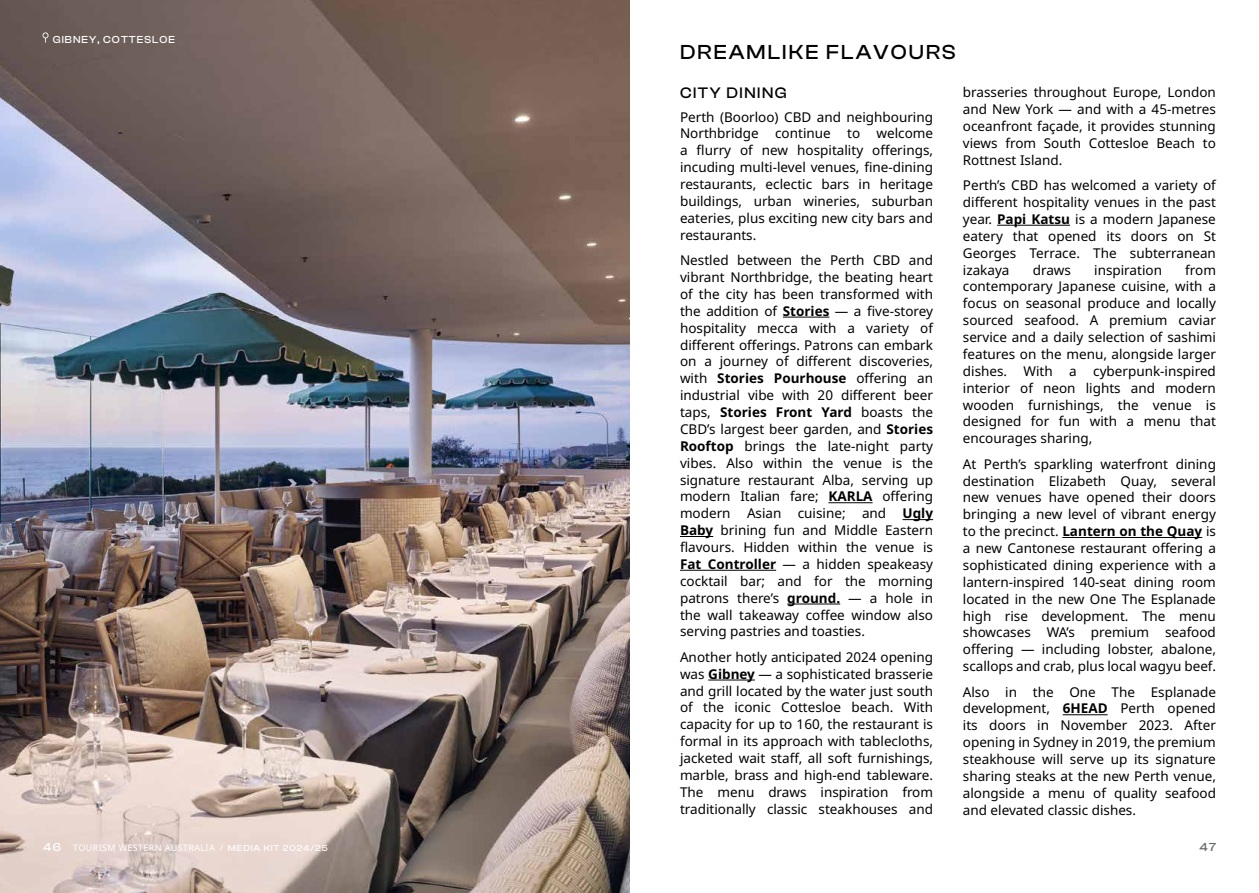
<style>
.page{position:relative;width:1259px;height:893px;background:#fff}
.page>*{position:absolute;margin:0;border:0;box-sizing:border-box;transform-origin:0 0}
.t1{font:500 21px "Clash Display";letter-spacing:.1em;color:#000}
.t2{font:500 15.75px "Clash Display";letter-spacing:.1em;color:#000}
.t3{font:13.5px/17px "Noto Sans";color:#000;text-align:justify}
.t4{font:500 12px "Clash Display";color:#616966}
.t5{font:500 10.5px "Clash Display";letter-spacing:.1em;color:#fff}
.t6{font:9px "Noto Sans";letter-spacing:.04em;color:#fff}
.s1{font-weight:700}
.s2{font-family:"Clash Display";font-weight:500;font-size:12px}
.s3{font-family:"Clash Display";font-weight:500}
</style>
<div class="page">
<img style="left:0;top:0;width:629px;height:893px">
<svg style="left:43px;top:32px;width:6px;height:11px"></svg>
<hr style="left:783px;top:317px;width:46px;height:1px;background:#000">
<hr style="left:828px;top:502px;width:44px;height:1px;background:#000">
<hr style="left:902px;top:519px;width:31px;height:1px;background:#000">
<hr style="left:680px;top:536px;width:33px;height:1px;background:#000">
<hr style="left:680px;top:570px;width:96px;height:1px;background:#000">
<hr style="left:787px;top:604px;width:53px;height:1px;background:#000">
<hr style="left:708px;top:680px;width:47px;height:1px;background:#000">
<hr style="left:997px;top:225px;width:73px;height:1px;background:#000">
<hr style="left:1062px;top:537px;width:140px;height:1px;background:#000">
<hr style="left:1062px;top:714px;width:45px;height:1px;background:#000">
<p class="t5" style="left:53px;top:33px;width:124px">GIBNEY, COTTESLOE</p>
<h1 class="t1" style="left:680px;top:40px;width:277px">DREAMLIKE FLAVOURS</h1>
<p class="t2" style="left:680px;top:84px;width:108px">CITY DINING</p>
<p class="t3" style="left:680px;top:109px;width:255px">Perth (Boorloo) CBD and neighbouring Northbridge continue to welcome a flurry of new hospitality offerings, incuding multi-level venues, fine-dining restaurants, eclectic bars in heritage buildings, urban wineries, suburban eateries, plus exciting new city bars and restaurants.</p>
<p class="t3" style="left:680px;top:252px;width:255px">Nestled between the Perth CBD and vibrant Northbridge, the beating heart of the city has been transformed with the addition of <span class="s1">Stories</span> — a five-storey hospitality mecca with a variety of different offerings. Patrons can embark on a journey of different discoveries, with <span class="s1">Stories Pourhouse</span> offering an industrial vibe with 20 different beer taps, <span class="s1">Stories Front Yard</span> boasts the CBD’s largest beer garden, and <span class="s1">Stories Rooftop</span> brings the late-night party vibes. Also within the venue is the signature restaurant Alba, serving up modern Italian fare; <span class="s1">KARLA</span> offering modern Asian cuisine; and <span class="s1">Ugly Baby</span> brining fun and Middle Eastern flavours. Hidden within the venue is <span class="s1">Fat Controller</span> — a hidden speakeasy cocktail bar; and for the morning patrons there’s <span class="s1">ground.</span> — a hole in the wall takeaway coffee window also serving pastries and toasties.</p>
<p class="t3" style="left:680px;top:649px;width:255px">Another hotly anticipated 2024 opening was <span class="s1">Gibney</span> — a sophisticated brasserie and grill located by the water just south of the iconic Cottesloe beach. With capacity for up to 160, the restaurant is formal in its approach with tablecloths, jacketed wait staff, all soft furnishings, marble, brass and high-end tableware.<br>The menu draws inspiration from traditionally classic steakhouses and</p>
<p class="t3" style="left:963px;top:84px;width:255px">brasseries throughout Europe, London and New York — and with a 45-metres oceanfront façade, it provides stunning views from South Cottesloe Beach to Rottnest Island.</p>
<p class="t3" style="left:963px;top:177px;width:255px">Perth’s CBD has welcomed a variety of different hospitality venues in the past year. <span class="s1">Papi Katsu</span> is a modern Japanese eatery that opened its doors on St Georges Terrace. The subterranean izakaya</p>
<p class="t3" style="left:963px;top:261px;width:255px;text-indent:222px">from contemporary Japanese cuisine, with a focus on seasonal produce and locally sourced seafood. A premium caviar service and a daily selection of sashimi features on the menu, alongside larger dishes. With a cyberpunk-inspired interior of neon lights and modern wooden furnishings, the venue is designed for fun with a menu that encourages sharing,</p>
<p class="t3" style="left:963px;top:455px;width:255px">At Perth’s sparkling waterfront dining destination Elizabeth Quay, several new venues have opened their doors bringing a new level of vibrant energy to the precinct. <span class="s1">Lantern on the Quay</span> is a new Cantonese restaurant offering a sophisticated dining experience with a lantern-inspired 140-seat dining room located in the new One The Esplanade high rise development. The menu showcases WA’s premium seafood offering — including lobster, abalone, scallops and crab, plus local wagyu beef.</p>
<p class="t3" style="left:963px;top:683px;width:255px">Also in the One The Esplanade development, <span class="s1">6HEAD</span> Perth opened its doors in November 2023. After opening in Sydney in 2019, the premium steakhouse will serve up its signature sharing steaks at the new Perth venue, alongside a menu of quality seafood and elevated classic dishes.</p>
<p class="t3" style="left:1032px;top:261px;width:40px">draws</p>
<p class="t3" style="left:1094px;top:261px;width:69px">inspiration</p>
<p class="t6" style="left:43px;top:843px;width:286px"><span class="s2">46</span> TOURISM WESTERN AUSTRALIA / <span class="s3">MEDIA KIT 2024/25</span></p>
<p class="t4" style="left:1199px;top:841px;width:18px">47</p>
</div>
